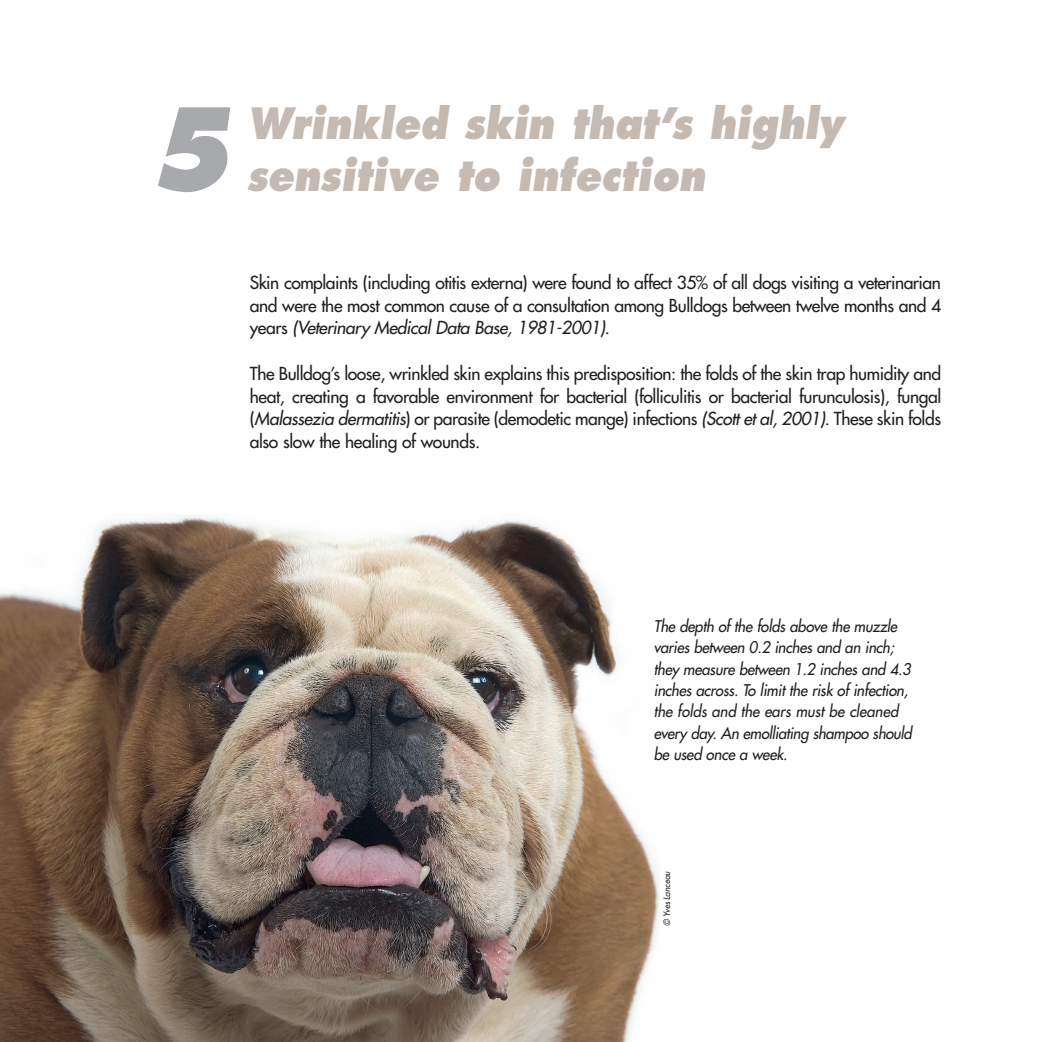
<style>
.page{position:relative;width:1042px;height:1042px;background:#fff}
.page>*{position:absolute;margin:0;border:0;box-sizing:border-box;transform-origin:0 0}
.t1{font:italic 800 110.77px "Futura";color:#a8a9ad;scale:.9 1}
.t2{font:italic 800 42px/52px "Futura";color:#c5bab1;scale:.9 1}
.t3{font:17.5px/22.8px "Futura";letter-spacing:-.025em;color:#231f20;text-align:justify}
.t4{font:italic 15.75px/21.5px "Futura";letter-spacing:-.015em;color:#231f20;scale:.95 1}
.t5{font:italic 8.75px "Futura";color:#231f20;scale:.95 1}
.s1{font-style:italic}
</style>
<div class="page">
<img style="left:0;top:516px;width:659px;height:526px">
<h1 class="t1" style="left:147px;top:101px;width:94px">5</h1>
<h2 class="t2" style="left:247px;top:100px;width:664px">Wrinkled skin that’s highly sensitive to infection</h2>
<p class="t3" style="left:250px;top:272px;width:693px">Skin complaints (including otitis externa) were found to affect 35% of all dogs visiting a veterinarian and were the most common cause of a consultation among Bulldogs between twelve months and 4 years <span class="s1">(Veterinary Medical Data Base, 1981-2001)</span>.</p>
<p class="t3" style="left:250px;top:363px;width:693px">The Bulldog’s loose, wrinkled skin explains this predisposition: the folds of the skin trap humidity and heat, creating a favorable environment for bacterial (folliculitis or bacterial furunculosis), fungal (<span class="s1">Malassezia dermatitis</span>) or parasite (demodetic mange) infections <span class="s1">(Scott et al, 2001)</span>. These skin folds also slow the healing of wounds.</p>
<p class="t4" style="left:654px;top:616px;width:273px">The depth of the folds above the muzzle varies between 0.2 inches and an inch; they measure between 1.2 inches and 4.3 inches across. To limit the risk of infection, the folds and the ears must be cleaned every day. An emolliating shampoo should be used once a week.</p>
<p class="t5" style="left:662px;top:926px;width:59px;rotate:-90deg">© Yves Lanceau</p>
</div>
